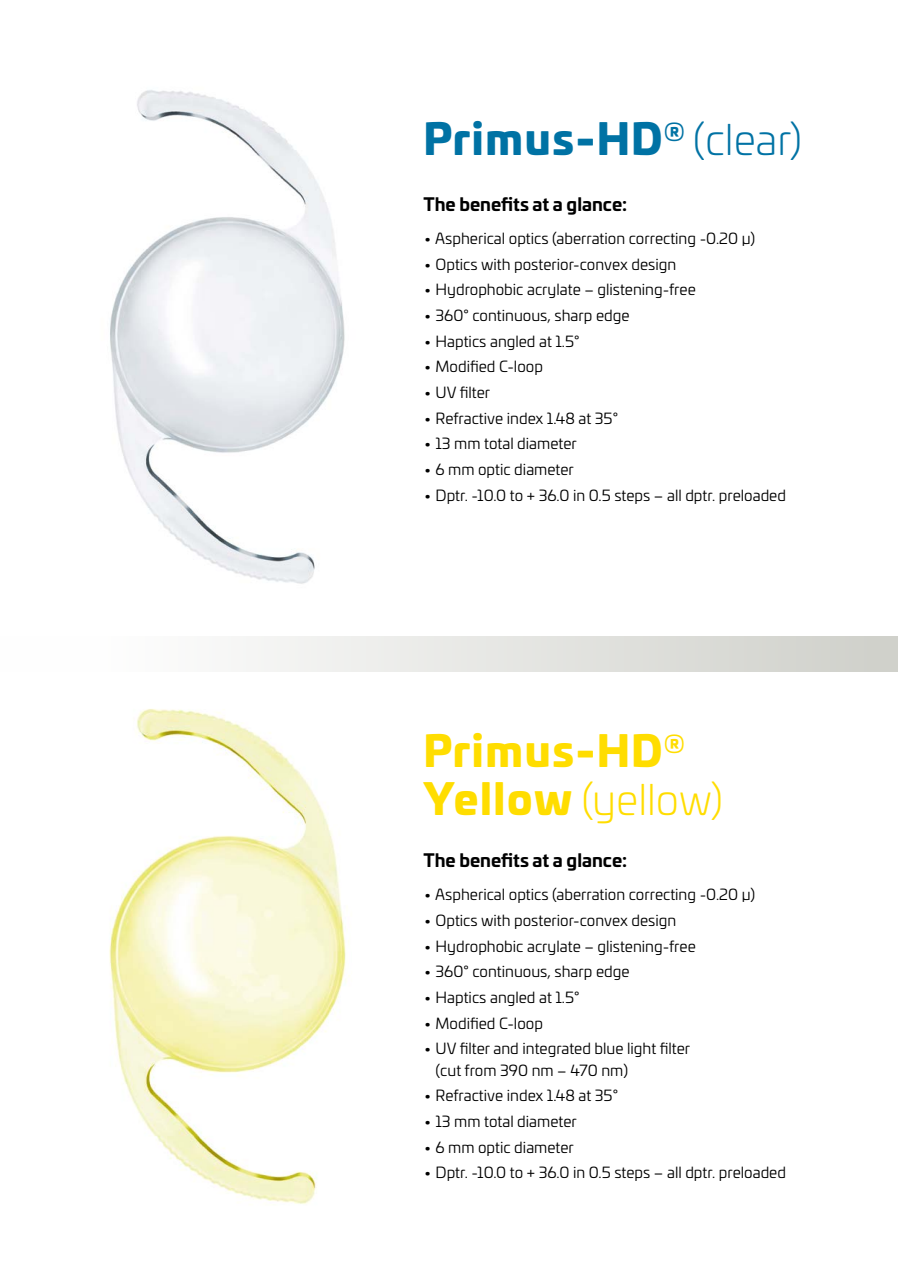
<style>
.page{position:relative;width:898px;height:1263px;background:#fff}
.page>*{position:absolute;margin:0;border:0;box-sizing:border-box;transform-origin:0 0}
.t1{font:900 42px/48px "Univia Pro";letter-spacing:.04em;color:#fd0}
.t2{font:900 42px "Univia Pro";letter-spacing:.04em;color:#0072a4}
.t3{font:700 17.7px "Univia Pro";color:#000}
.t4{font:15.15px/21.5px "Univia Pro";color:#000}
.s1{font-weight:300}
</style>
<div class="page">
<div style="left:0;top:637px;width:897px;height:35px;background:linear-gradient(to right,#fff,#cfd0ca)"></div>
<img style="left:110px;top:90px;width:235px;height:494px">
<img style="left:109px;top:709px;width:241px;height:495px">
<h1 class="t2" style="left:423px;top:105px;width:380px">Primus-HD<sup>®</sup> <span class="s1">(clear)</span></h1>
<p class="t3" style="left:423px;top:190px;width:205px">The benefits at a glance:</p>
<p class="t4" style="left:423px;top:227px;width:333px">• Aspherical optics (aberration correcting -0.20 µ)</p>
<p class="t4" style="left:423px;top:253px;width:254px">• Optics with posterior-convex design</p>
<p class="t4" style="left:423px;top:278px;width:274px">• Hydrophobic acrylate – glistening-free</p>
<p class="t4" style="left:423px;top:304px;width:207px">• 360° continuous, sharp edge</p>
<p class="t4" style="left:423px;top:330px;width:158px">• Haptics angled at 1.5°</p>
<p class="t4" style="left:423px;top:355px;width:121px">• Modified C-loop</p>
<p class="t4" style="left:423px;top:381px;width:68px">• UV filter</p>
<p class="t4" style="left:423px;top:407px;width:196px">• Refractive index 1.48 at 35°</p>
<p class="t4" style="left:423px;top:432px;width:155px">• 13 mm total diameter</p>
<p class="t4" style="left:423px;top:458px;width:152px">• 6 mm optic diameter</p>
<p class="t4" style="left:423px;top:484px;width:364px">• Dptr. -10.0 to + 36.0 in 0.5 steps – all dptr. preloaded</p>
<h1 class="t1" style="left:423px;top:724px;width:301px">Primus-HD<sup>®<br></sup>Yellow <span class="s1">(yellow)</span></h1>
<p class="t3" style="left:423px;top:846px;width:205px">The benefits at a glance:</p>
<p class="t4" style="left:423px;top:883px;width:333px">• Aspherical optics (aberration correcting -0.20 µ)</p>
<p class="t4" style="left:423px;top:909px;width:254px">• Optics with posterior-convex design</p>
<p class="t4" style="left:423px;top:934px;width:274px">• Hydrophobic acrylate – glistening-free</p>
<p class="t4" style="left:423px;top:960px;width:207px">• 360° continuous, sharp edge</p>
<p class="t4" style="left:423px;top:986px;width:158px">• Haptics angled at 1.5°</p>
<p class="t4" style="left:423px;top:1011px;width:121px">• Modified C-loop</p>
<p class="t4" style="left:435px;top:1037px;width:256px;text-indent:-12px">• UV filter and integrated blue light filter (cut from 390 nm – 470 nm)</p>
<p class="t4" style="left:423px;top:1084px;width:196px">• Refractive index 1.48 at 35°</p>
<p class="t4" style="left:423px;top:1110px;width:155px">• 13 mm total diameter</p>
<p class="t4" style="left:423px;top:1136px;width:152px">• 6 mm optic diameter</p>
<p class="t4" style="left:423px;top:1161px;width:364px">• Dptr. -10.0 to + 36.0 in 0.5 steps – all dptr. preloaded</p>
</div>
